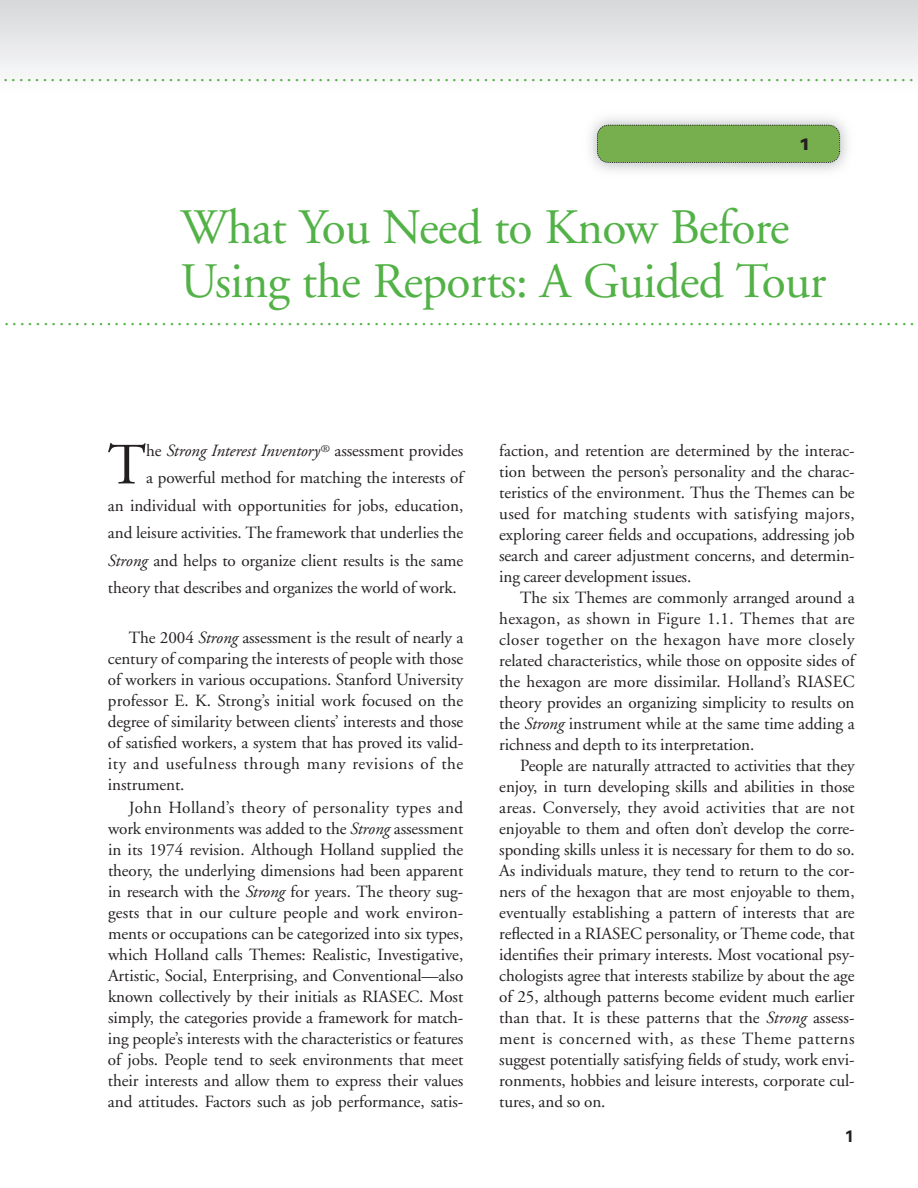
<style>
.page{position:relative;width:918px;height:1188px;background:#fff}
.page>*{position:absolute;margin:0;border:0;box-sizing:border-box;transform-origin:0 0}
.t1{font:58.35px "Adobe Garamond";color:#231f20}
.t2{font:49.5px/54px "Adobe Garamond";letter-spacing:-.015em;color:#53b247}
.t3{font:21px "Adobe Garamond";color:#53b247}
.t4{font:17.1px/21px "Adobe Garamond";letter-spacing:-.005em;color:#231f20;text-align:justify}
.t5{font:italic 17.1px "Adobe Garamond";letter-spacing:-.005em;color:#231f20}
.t6{font:700 16.5px "Univers";color:#231f20}
.t7{font:900 expanded 16.5px "Univers";color:#231f20}
.s1{font-style:normal}
.s2{font-style:italic}
</style>
<div class="page">
<img style="left:590px;top:117px;width:257px;height:54px">
<div style="left:597px;top:125px;width:242px;height:37px;background:#77af4f;border-radius:11px"></div>
<div style="left:597px;top:125px;width:243px;height:38px;border:1px dashed #231f20;border-radius:11px"></div>
<div style="left:0;top:0;width:918px;height:91px;background:linear-gradient(to bottom,#d6d7da,#fdfdfd)"></div>
<p class="t3" style="left:3px;top:66px;width:912px">....................................................................................................................</p>
<p class="t7" style="left:799px;top:138px;width:14px">1</p>
<h2 class="t2" style="left:181px;top:204px;width:647px">What You Need to Know Before<br>Using the Reports: A Guided Tour</h2>
<p class="t3" style="left:4px;top:310px;width:912px">....................................................................................................................</p>
<h1 class="t1" style="left:108px;top:442px;width:40px">T</h1>
<p class="t5" style="left:146px;top:444px;width:319px"><span class="s1">he</span> Strong Interest Inventory<sup>®</sup> <span class="s1">assessment provides</span></p>
<p class="t4" style="left:146px;top:469px;width:319px">a powerful method for matching the interests of</p>
<p class="t4" style="left:108px;top:496px;width:357px">an individual with opportunities for jobs, education,</p>
<p class="t4" style="left:108px;top:524px;width:357px">and leisure activities. The framework that underlies the</p>
<p class="t4" style="left:108px;top:551px;width:357px"><span class="s2">Strong</span> and helps to organize client results is the same</p>
<p class="t4" style="left:108px;top:578px;width:350px">theory that describes and organizes the world of work.</p>
<p class="t4" style="left:108px;top:628px;width:357px;text-indent:21px">The 2004 <span class="s2">Strong</span> assessment is the result of nearly a century of comparing the interests of people with those of workers in various occupations. Stanford University professor E. K. Strong’s initial work focused on the degree of similarity between clients’ interests and those of satisfied workers, a system that has proved its valid&shy;ity and usefulness through many revisions of the instrument.</p>
<p class="t4" style="left:108px;top:799px;width:357px;text-indent:21px">John Holland’s theory of personality types and work environments was added to the <span class="s2">Strong</span> assessment in its 1974 revision. Although Holland supplied the theory, the underlying dimensions had been apparent in research with the <span class="s2">Strong</span> for years. The theory sug&shy;gests that in our culture people and work environ&shy;ments or occupations can be categorized into six types, which Holland calls Themes: Realistic, Investigative, Artistic, Social, Enterprising, and Conventional—also known collectively by their initials as RIASEC. Most simply, the categories provide a framework for match&shy;ing people’s interests with the characteristics or features of jobs. People tend to seek environments that meet their interests and allow them to express their values and attitudes. Factors such as job performance, satis-</p>
<p class="t4" style="left:499px;top:441px;width:357px">faction, and retention are determined by the interac&shy;tion between the person’s personality and the charac&shy;teristics of the environment. Thus the Themes can be used for matching students with satisfying majors, exploring career fields and occupations, addressing job search and career adjustment concerns, and determin&shy;ing career development issues.</p>
<p class="t4" style="left:499px;top:588px;width:357px;text-indent:21px">The six Themes are commonly arranged around a hexagon, as shown in Figure 1.1. Themes that are closer together on the hexagon have more closely related characteristics, while those on opposite sides of the hexagon are more dissimilar. Holland’s RIASEC theory provides an organizing simplicity to results on the <span class="s2">Strong</span> instrument while at the same time adding a richness and depth to its interpretation.</p>
<p class="t4" style="left:499px;top:756px;width:357px;text-indent:21px">People are naturally attracted to activities that they enjoy, in turn developing skills and abilities in those areas. Conversely, they avoid activities that are not enjoyable to them and often don’t develop the corre&shy;sponding skills unless it is necessary for them to do so.<br>As individuals mature, they tend to return to the cor&shy;ners of the hexagon that are most enjoyable to them, eventually establishing a pattern of interests that are reflected in a RIASEC personality, or Theme code, that identifies their primary interests. Most vocational psy&shy;chologists agree that interests stabilize by about the age of 25, although patterns become evident much earlier than that. It is these patterns that the <span class="s2">Strong</span> assess&shy;ment is concerned with, as these Theme patterns suggest potentially satisfying fields of study, work envi&shy;ronments, hobbies and leisure interests, corporate cul&shy;tures, and so on.</p>
<p class="t6" style="left:845px;top:1130px;width:11px">1</p>
</div>
